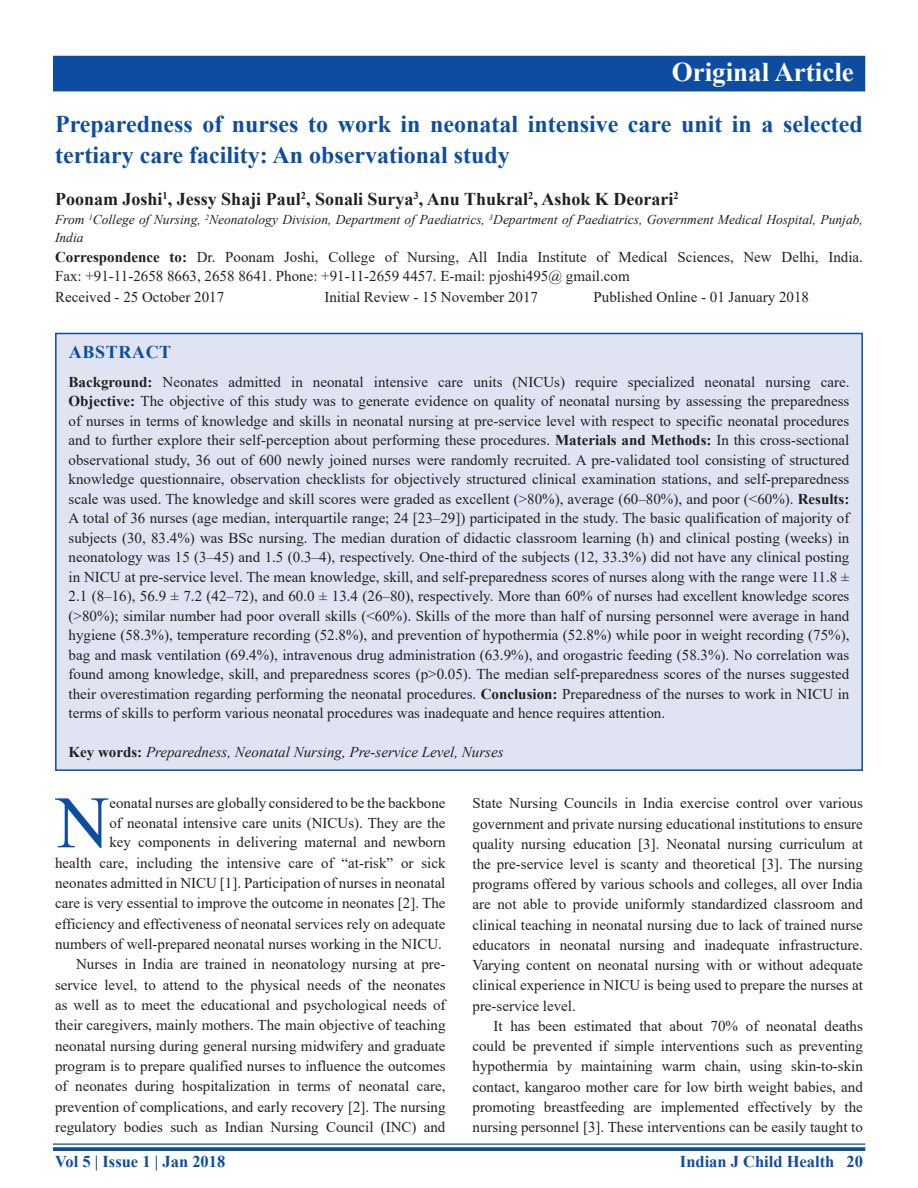
<style>
.page{position:relative;width:918px;height:1188px;background:#fff}
.page>*{position:absolute;margin:0;border:0;box-sizing:border-box;transform-origin:0 0}
.DROP_CAP_TX{font:73.95px "Times New Roman";color:#0d4da1}
.AH{font:700 27px "Times New Roman";color:#fff}
.AT{font:700 24px/31.5px "Times New Roman";color:#0d4da1}
.AU{font:700 18px "Times New Roman";color:#231f20}
.ABSH{font:700 18px "Times New Roman";letter-spacing:.035em;color:#0d4da1}
.RF{font:700 16.5px "Times New Roman";color:#0d4da1}
.ABS{font:15px/19.5px "Times New Roman";color:#231f20;text-align:justify}
.TX{font:15px/20.2px "Times New Roman";color:#231f20;text-align:justify}
.DROP_CAP_TX-2{font:15px/20.1px "Times New Roman";color:#231f20;text-align:right}
.ADD{font:15px/19.5px "Times New Roman";color:#231f20}
.HIS{font:15px "Times New Roman";color:#231f20}
.KWD{font:italic 15px "Times New Roman";color:#231f20}
.AFF{font:italic 13.5px/18px "Times New Roman";color:#231f20}
.s1{font-weight:700}
.s2{font-weight:700;font-style:normal}
</style>
<div class="page">
<hr style="left:53px;top:1143px;width:812px;height:2px;background:#0d4da1">
<svg style="left:53px;top:1147px;width:812px;height:4px;background:#1b57a6"></svg>
<div style="left:53px;top:56px;width:812px;height:35px;background:#0d4da1"></div>
<div style="left:56px;top:333px;width:806px;height:437px;background:#e0e4f2"></div>
<div style="left:55px;top:333px;width:808px;height:438px;border:2px solid #0d4da1"></div>
<p class="AH" style="left:672px;top:52px;width:184px">Original Article</p>
<p class="AT" style="left:55px;top:107px;width:809px">Preparedness of nurses to work in neonatal intensive care unit in a selected tertiary care facility: An observational study</p>
<p class="AU" style="left:55px;top:186px;width:625px">Poonam Joshi<sup>1</sup>, Jessy Shaji Paul<sup>2</sup>, Sonali Surya<sup>3</sup>, Anu Thukral<sup>2</sup>, Ashok K Deorari<sup>2</sup></p>
<p class="AFF" style="left:55px;top:210px;width:809px">From <sup>1</sup>College of Nursing, <sup>2</sup>Neonatology Division, Department of Paediatrics, <sup>3</sup>Department of Paediatrics, Government Medical Hospital, Punjab,<br>India</p>
<p class="ADD" style="left:55px;top:246px;width:809px"><span class="s1">Correspondence to:</span> Dr. Poonam Joshi, College of Nursing, All India Institute of Medical Sciences, New Delhi, India.<br>Fax: +91-11-2658 8663, 2658 8641. Phone: +91-11-2659 4457. E-mail: pjoshi495@ gmail.com</p>
<p class="HIS" style="left:55px;top:286px;width:171px">Received - 25 October 2017</p>
<p class="HIS" style="left:324px;top:286px;width:215px">Initial Review - 15 November 2017</p>
<p class="HIS" style="left:594px;top:286px;width:217px">Published Online - 01 January 2018</p>
<p class="ABSH" style="left:69px;top:339px;width:104px">ABSTRACT</p>
<p class="ABS" style="left:69px;top:372px;width:782px"><span class="s1">Background:</span> Neonates admitted in neonatal intensive care units (NICUs) require specialized neonatal nursing care.<br><span class="s1">Objective:</span> The objective of this study was to generate evidence on quality of neonatal nursing by assessing the preparedness of nurses in terms of knowledge and skills in neonatal nursing at pre-service level with respect to specific neonatal procedures and to further explore their self-perception about performing these procedures. <span class="s1">Materials and Methods:</span> In this cross-sectional observational study, 36 out of 600 newly joined nurses were randomly recruited. A pre-validated tool consisting of structured knowledge questionnaire, observation checklists for objectively structured clinical examination stations, and self-preparedness scale was used. The knowledge and skill scores were graded as excellent (&gt;80%), average (60–80%), and poor (&lt;60%). <span class="s1">Results:<br></span>A total of 36 nurses (age median, interquartile range; 24 [23–29]) participated in the study. The basic qualification of majority of subjects (30, 83.4%) was BSc nursing. The median duration of didactic classroom learning (h) and clinical posting (weeks) in neonatology was 15 (3–45) and 1.5 (0.3–4), respectively. One-third of the subjects (12, 33.3%) did not have any clinical posting in NICU at pre-service level. The mean knowledge, skill, and self-preparedness scores of nurses along with the range were 11.8 ± 2.1 (8–16), 56.9 ± 7.2 (42–72), and 60.0 ± 13.4 (26–80), respectively. More than 60% of nurses had excellent knowledge scores (&gt;80%); similar number had poor overall skills (&lt;60%). Skills of the more than half of nursing personnel were average in hand hygiene (58.3%), temperature recording (52.8%), and prevention of hypothermia (52.8%) while poor in weight recording (75%), bag and mask ventilation (69.4%), intravenous drug administration (63.9%), and orogastric feeding (58.3%). No correlation was found among knowledge, skill, and preparedness scores (p&gt;0.05). The median self-preparedness scores of the nurses suggested their overestimation regarding performing the neonatal procedures. <span class="s1">Conclusion:</span> Preparedness of the nurses to work in NICU in terms of skills to perform various neonatal procedures was inadequate and hence requires attention.</p>
<p class="KWD" style="left:69px;top:742px;width:436px"><span class="s2">Key words:</span> Preparedness, Neonatal Nursing, Pre-service Level, Nurses</p>
<p class="DROP_CAP_TX-2" style="left:55px;top:793px;width:392px">eonatal nurses are globally considered to be the backbone<br>of neonatal intensive care units (NICUs). They are the<br>key components in delivering maternal and newborn<br>health care, including the intensive care of “at-risk” or sick neonates admitted in NICU [1]. Participation of nurses in neonatal care is very essential to improve the outcome in neonates [2]. The efficiency and effectiveness of neonatal services rely on adequate numbers of well-prepared neonatal nurses working in the NICU.</p>
<p class="TX" style="left:55px;top:954px;width:392px;text-indent:21px">Nurses in India are trained in neonatology nursing at pre&shy;service level, to attend to the physical needs of the neonates as well as to meet the educational and psychological needs of their caregivers, mainly mothers. The main objective of teaching neonatal nursing during general nursing midwifery and graduate program is to prepare qualified nurses to influence the outcomes of neonates during hospitalization in terms of neonatal care, prevention of complications, and early recovery [2]. The nursing regulatory bodies such as Indian Nursing Council (INC) and</p>
<p class="DROP_CAP_TX" style="left:56px;top:770px;width:55px">N</p>
<p class="TX" style="left:472px;top:793px;width:392px">State Nursing Councils in India exercise control over various government and private nursing educational institutions to ensure quality nursing education [3]. Neonatal nursing curriculum at the pre-service level is scanty and theoretical [3]. The nursing programs offered by various schools and colleges, all over India are not able to provide uniformly standardized classroom and clinical teaching in neonatal nursing due to lack of trained nurse educators in neonatal nursing and inadequate infrastructure.<br>Varying content on neonatal nursing with or without adequate clinical experience in NICU is being used to prepare the nurses at pre-service level.</p>
<p class="TX" style="left:472px;top:1015px;width:392px;text-indent:21px">It has been estimated that about 70% of neonatal deaths could be prevented if simple interventions such as preventing hypothermia by maintaining warm chain, using skin-to-skin contact, kangaroo mother care for low birth weight babies, and promoting breastfeeding are implemented effectively by the nursing personnel [3]. These interventions can be easily taught to</p>
<p class="RF" style="left:55px;top:1150px;width:172px">Vol 5 | Issue 1 | Jan 2018</p>
<p class="RF" style="left:680px;top:1150px;width:185px">Indian J Child Health 20</p>
</div>
